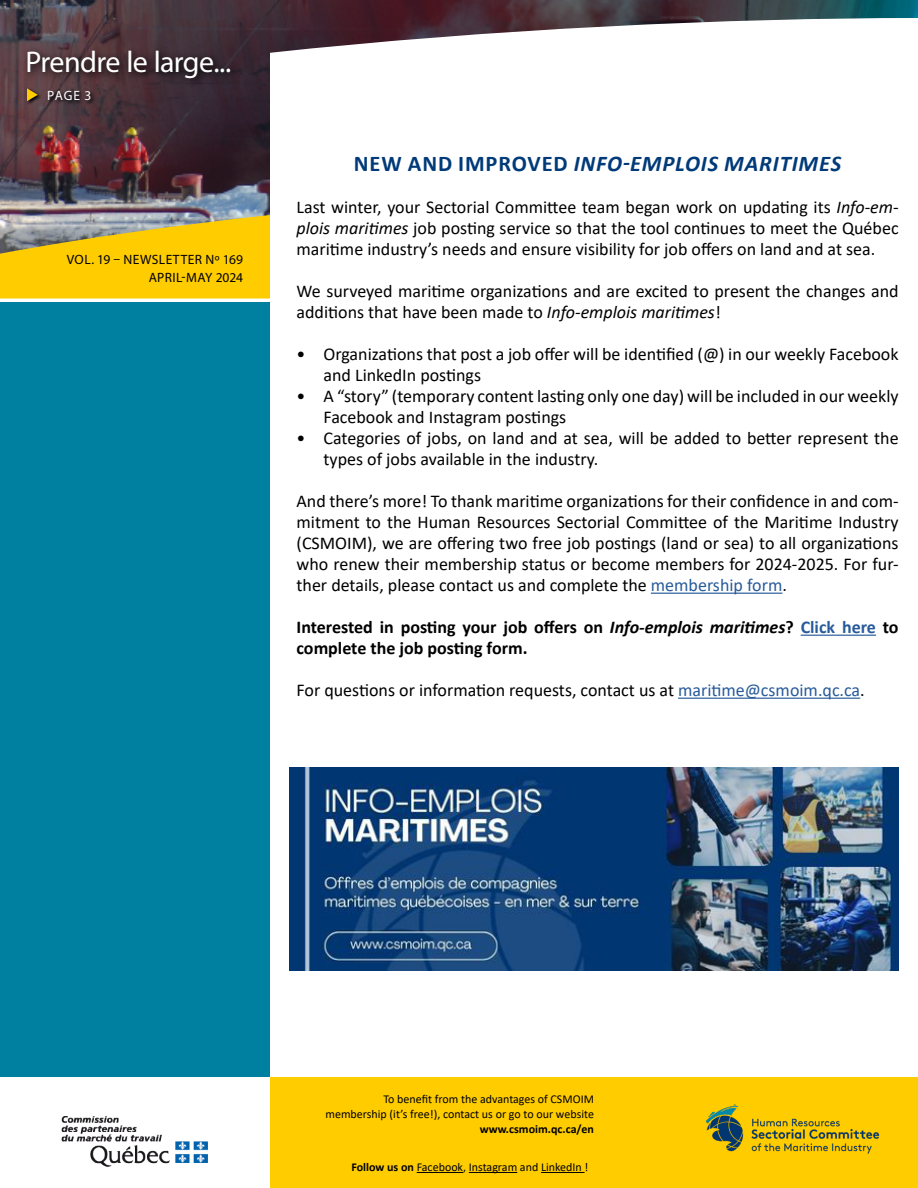
<style>
.page{position:relative;width:918px;height:1188px;background:#fff}
.page>*{position:absolute;margin:0;border:0;box-sizing:border-box;transform-origin:0 0}
.t1{font:30px "Myriad Pro";letter-spacing:-.025em;color:#fff}
.t2{font:italic 700 22.5px "Calibri";letter-spacing:.04em;color:#003a78}
.t3{font:18px/21px "Calibri";color:#000}
.t4{font:700 18px/21px "Calibri";color:#000}
.t5{font:13.5px/18px "Myriad Pro";letter-spacing:.025em;color:#000;text-align:right}
.t6{font:13.5px "Myriad Pro";color:#fff}
.t7{font:12px/15px "Calibri";color:#000;text-align:right}
.t8{font:700 12px "Calibri";color:#000}
.s1{font-style:normal}
.s2{font-style:italic}
.s3{color:#275b9b}
.s4{font-weight:700}
</style>
<div class="page">
<img style="left:0;top:0;width:918px;height:215px">
<div style="left:270px;top:1077px;width:648px;height:111px;background:#fc0"></div>
<svg style="left:0;top:215px;width:270px;height:83px;background:#e9c224"></svg>
<div style="left:0;top:303px;width:270px;height:774px;background:#0080a1"></div>
<svg style="left:270px;top:18px;width:648px;height:197px"></svg>
<hr style="left:651px;top:593px;width:131px;height:1px;background:#275b9b">
<hr style="left:801px;top:635px;width:75px;height:1px;background:#275b9b">
<hr style="left:678px;top:698px;width:182px;height:1px;background:#275b9b">
<img style="left:289px;top:767px;width:610px;height:203px">
<svg style="left:46px;top:90px;width:49px;height:14px"></svg>
<svg style="left:22px;top:45px;width:218px;height:43px;background:#412d34"></svg>
<svg style="left:25px;top:87px;width:17px;height:18px"></svg>
<svg style="left:27px;top:88px;width:11px;height:13px"></svg>
<img style="left:61px;top:1116px;width:147px;height:51px">
<img style="left:705px;top:1104px;width:175px;height:50px">
<hr style="left:417px;top:1172px;width:46px;height:1px;background:#000">
<hr style="left:469px;top:1172px;width:48px;height:1px;background:#000">
<hr style="left:541px;top:1172px;width:44px;height:1px;background:#000">
<h1 class="t1" style="left:26px;top:43px;width:207px">Prendre le large...</h1>
<p class="t6" style="left:47px;top:87px;width:46px">PAGE 3</p>
<p class="t5" style="left:67px;top:250px;width:178px">VOL. 19 – NEWSLETTER Nº 169<br>APRIL-MAY 2024</p>
<p class="t2" style="left:354px;top:148px;width:489px"><span class="s1">NEW AND IMPROVED</span> INFO-EMPLOIS MARITIMES</p>
<p class="t3" style="left:297px;top:196px;width:604px;text-align:justify">Last winter, your Sectorial Committee team began work on updating its <span class="s2">Info-em&shy;plois maritimes</span> job posting service so that the tool continues to meet the Québec maritime industry’s needs and ensure visibility for job offers on land and at sea.</p>
<p class="t3" style="left:297px;top:280px;width:604px">We surveyed maritime organizations and are excited to present the changes and additions that have been made to <span class="s2">Info-emplois maritimes</span>!</p>
<p class="t3" style="left:324px;top:343px;width:577px;text-indent:-27px">• Organizations that post a job offer will be identified (@) in our weekly Facebook and LinkedIn postings</p>
<p class="t3" style="left:324px;top:385px;width:577px;text-indent:-27px">• A “story” (temporary content lasting only one day) will be included in our weekly<br>Facebook and Instagram postings</p>
<p class="t3" style="left:324px;top:427px;width:577px;text-indent:-27px">• Categories of jobs, on land and at sea, will be added to better represent the types of jobs available in the industry.</p>
<p class="t3" style="left:297px;top:490px;width:604px;text-align:justify">And there’s more! To thank maritime organizations for their confidence in and com&shy;mitment to the Human Resources Sectorial Committee of the Maritime Industry (CSMOIM), we are offering two free job postings (land or sea) to all organizations who renew their membership status or become members for 2024-2025. For fur&shy;ther details, please contact us and complete the <span class="s3">membership form</span>.</p>
<p class="t4" style="left:297px;top:616px;width:604px">Interested in posting your job offers on <span class="s2">Info-emplois maritimes</span>? <span class="s3">Click here</span> to complete the job posting form.</p>
<p class="t3" style="left:297px;top:679px;width:570px">For questions or information requests, contact us at <span class="s3">maritime@csmoim.qc.ca</span>.</p>
<p class="t7" style="left:326px;top:1091px;width:270px">To benefit from the advantages of CSMOIM membership (it’s free!), contact us or go to our website</p>
<p class="t8" style="left:480px;top:1120px;width:116px">www.csmoim.qc.ca/en</p>
<p class="t7" style="left:351px;top:1159px;width:239px"><span class="s4">Follow us on</span> Facebook, Instagram and LinkedIn !</p>
</div>
